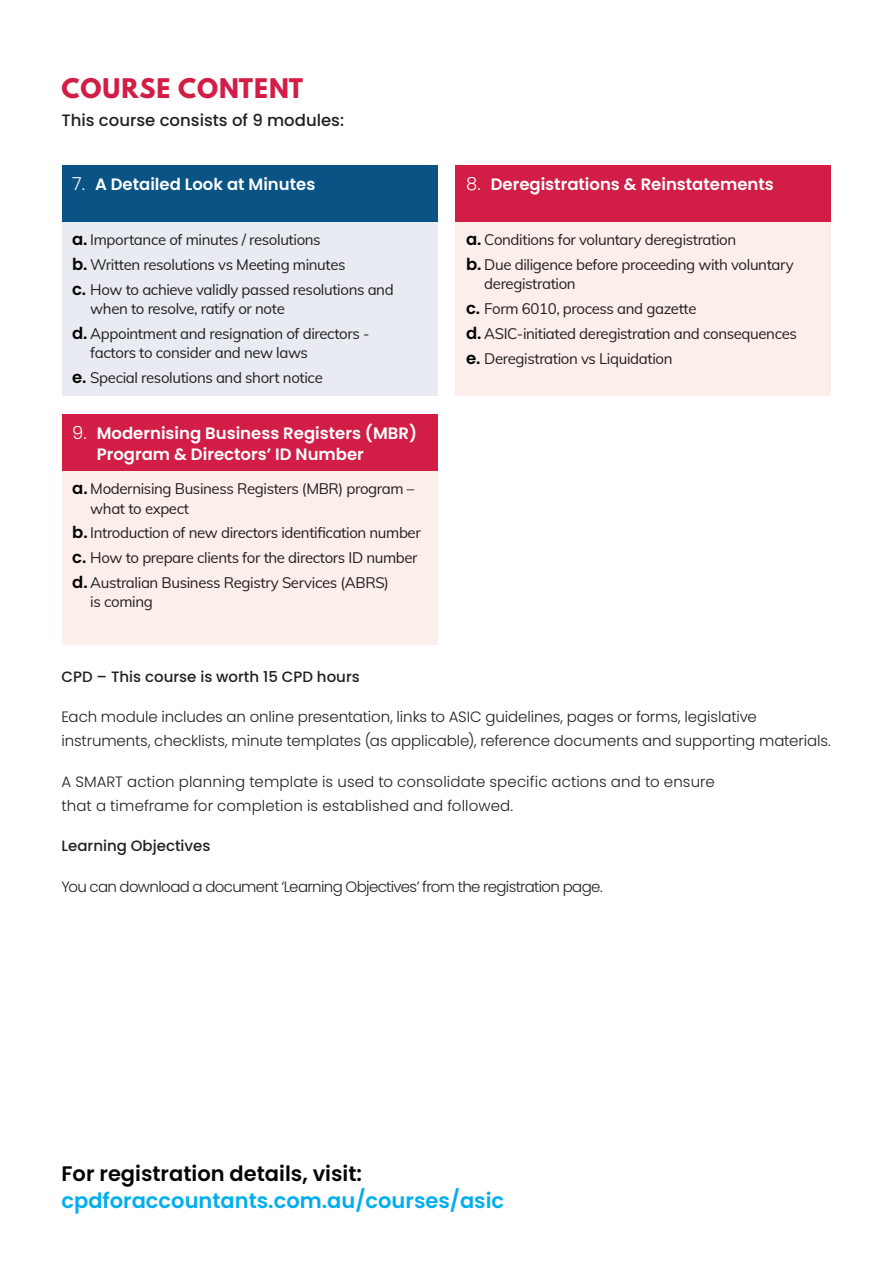
<style>
.page{position:relative;width:893px;height:1263px;background:#fff}
.page>*{position:absolute;margin:0;border:0;box-sizing:border-box;transform-origin:0 0}
.t1{font:700 24px "League Spartan";letter-spacing:.04em;color:#d21e47}
.t2{font:600 21px "Poppins";color:#00aeef}
.t3{font:600 21px "Poppins";color:#040503}
.t4{font:600 16.5px/21px "Poppins";color:#fff}
.t5{font:500 16.5px "Poppins";color:#231f20}
.t6{font:15px/24.8px "Muli";letter-spacing:-.025em;color:#231f20}
.t7{font:300 15px/24px "Poppins";letter-spacing:-.005em;color:#231f20}
.t8{font:300 15px "Poppins";letter-spacing:-.045em;color:#231f20}
.t9{font:500 15px "Poppins";color:#231f20}
.s1{font-weight:300;font-size:18px}
.s2{font-family:"Poppins";font-weight:600;font-size:16.5px;color:#040503}
</style>
<div class="page">
<div style="left:62px;top:222px;width:375px;height:174px;background:#e9ebf2"></div>
<div style="left:62px;top:165px;width:375px;height:57px;background:#0a5385"></div>
<div style="left:455px;top:222px;width:376px;height:174px;background:#fbeeeb"></div>
<div style="left:455px;top:165px;width:376px;height:57px;background:#d21e47"></div>
<div style="left:62px;top:471px;width:375px;height:174px;background:#fbeeeb"></div>
<div style="left:62px;top:414px;width:375px;height:57px;background:#d21e47"></div>
<h1 class="t1" style="left:62px;top:69px;width:243px">COURSE CONTENT</h1>
<p class="t5" style="left:62px;top:111px;width:284px">This course consists of 9 modules:</p>
<p class="t4" style="left:72px;top:174px;width:245px"><span class="s1">7.</span> A Detailed Look at Minutes</p>
<p class="t6" style="left:72px;top:227px;width:323px"><span class="s2">a.</span> Importance of minutes / resolutions<br><span class="s2">b.</span> Written resolutions vs Meeting minutes<br><span class="s2">c.</span> How to achieve validly passed resolutions and</p>
<p class="t6" style="left:72px;top:296px;width:299px;text-indent:18px">when to resolve, ratify or note<br><span class="s2">d.</span> Appointment and resignation of directors -</p>
<p class="t6" style="left:72px;top:340px;width:252px;text-align:center">factors to consider and new laws<br><span class="s2">e.</span> Special resolutions and short notice</p>
<p class="t4" style="left:97px;top:423px;width:322px;text-indent:-24px"><span class="s1">9.</span> Modernising Business Registers (MBR)<br>Program &amp; Directors’ ID Number</p>
<p class="t6" style="left:90px;top:478px;width:326px;line-height:19.5px;text-indent:-18px"><span class="s2">a.</span> Modernising Business Registers (MBR) program – what to expect</p>
<p class="t6" style="left:72px;top:520px;width:350px"><span class="s2">b.</span> Introduction of new directors identification number <span class="s2">c.</span> How to prepare clients for the directors ID number <span class="s2">d.</span> Australian Business Registry Services (ABRS)</p>
<p class="t6" style="left:90px;top:589px;width:64px">is coming</p>
<p class="t4" style="left:466px;top:174px;width:309px"><span class="s1">8.</span> Deregistrations &amp; Reinstatements</p>
<p class="t6" style="left:466px;top:227px;width:329px"><span class="s2">a.</span> Conditions for voluntary deregistration<br><span class="s2">b.</span> Due diligence before proceeding with voluntary</p>
<p class="t6" style="left:466px;top:271px;width:332px;text-indent:18px">deregistration<br><span class="s2">c.</span> Form 6010, process and gazette<br><span class="s2">d.</span> ASIC-initiated deregistration and consequences <span class="s2">e.</span> Deregistration vs Liquidation</p>
<p class="t9" style="left:62px;top:668px;width:300px">CPD – This course is worth 15 CPD hours</p>
<p class="t7" style="left:62px;top:705px;width:771px">Each module includes an online presentation, links to ASIC guidelines, pages or forms, legislative instruments, checklists, minute templates (as applicable), reference documents and supporting materials.</p>
<p class="t7" style="left:62px;top:770px;width:655px">A SMART action planning template is used to consolidate specific actions and to ensure that a timeframe for completion is established and followed.</p>
<p class="t9" style="left:62px;top:837px;width:150px">Learning Objectives</p>
<p class="t8" style="left:62px;top:878px;width:543px">You can download a document ‘Learning Objectives’ from the registration page.</p>
<h2 class="t3" style="left:62px;top:1162px;width:302px">For registration details, visit:</h2>
<h2 class="t2" style="left:62px;top:1189px;width:444px">cpdforaccountants.com.au/courses/asic</h2>
</div>
